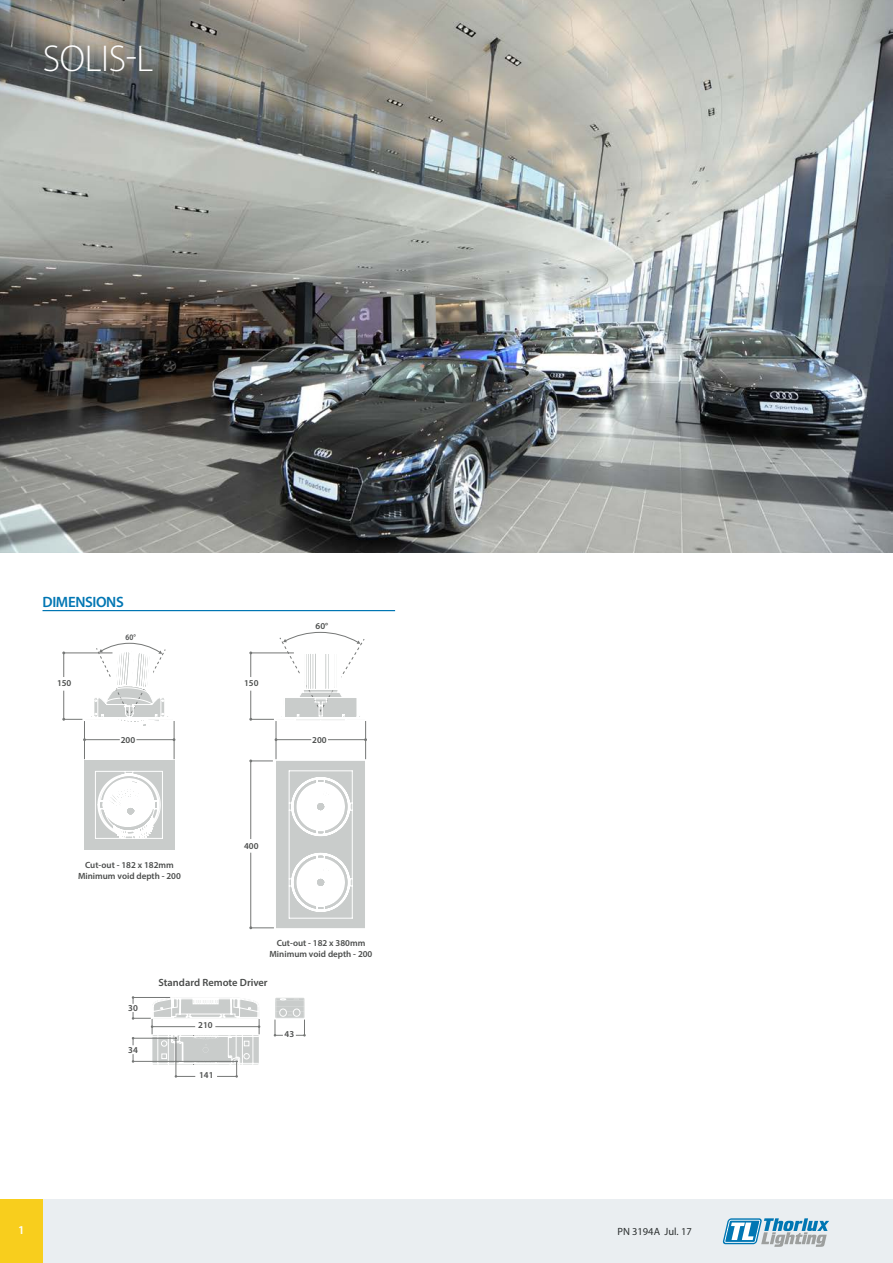
<style>
.page{position:relative;width:893px;height:1263px;background:#fff}
.page>*{position:absolute;margin:0;border:0;box-sizing:border-box;transform-origin:0 0}
.t1{font:300 37.5px "Myriad Pro";letter-spacing:-.01em;color:#fff}
.t2{font:600 15px "Myriad Pro";letter-spacing:-.025em;color:#0076b3}
.t3{font:600 12px "Myriad Pro";color:#fff}
.t4{font:600 10.5px "Myriad Pro";color:#4a4c4b}
.t5{font:10.5px "Myriad Pro";color:#2b2f2f}
.t6{font:600 9px/10.8px "Myriad Pro";color:#4a4c4b;text-align:center}
.t7{font:600 8.4px "Myriad Pro";color:#4a4c4b;scale:.88 1}
</style>
<div class="page">
<img style="left:0;top:0;width:893px;height:553px">
<hr style="left:43px;top:610px;width:352px;height:1px;background:#0076b3">
<hr style="left:84px;top:721px;width:1px;height:38px;background:#757776">
<hr style="left:85px;top:739px;width:35px;height:1px;background:#757776">
<hr style="left:136px;top:739px;width:39px;height:1px;background:#757776">
<hr style="left:174px;top:721px;width:1px;height:38px;background:#757776">
<div style="left:275px;top:760px;width:91px;height:169px;background:#c9cccb;border:1px solid #fff"></div>
<svg style="left:249px;top:759px;width:24px;height:3px"></svg>
<hr style="left:250px;top:761px;width:1px;height:78px;background:#757776">
<hr style="left:250px;top:853px;width:1px;height:76px;background:#757776">
<svg style="left:249px;top:926px;width:25px;height:3px"></svg>
<hr style="left:276px;top:721px;width:1px;height:38px;background:#757776">
<hr style="left:276px;top:739px;width:35px;height:1px;background:#757776">
<hr style="left:328px;top:739px;width:38px;height:1px;background:#757776">
<hr style="left:365px;top:721px;width:1px;height:38px;background:#757776">
<div style="left:84px;top:760px;width:90px;height:89px;background:#c9cccb"></div>
<svg style="left:95px;top:771px;width:68px;height:68px"></svg>
<svg style="left:62px;top:643px;width:112px;height:86px"></svg>
<svg style="left:289px;top:771px;width:63px;height:147px"></svg>
<svg style="left:249px;top:632px;width:116px;height:89px"></svg>
<svg style="left:132px;top:996px;width:174px;height:82px"></svg>
<div style="left:0;top:1199px;width:893px;height:64px;background:#eaeef1"></div>
<svg style="left:723px;top:1218px;width:106px;height:29px"></svg>
<div style="left:0;top:1199px;width:43px;height:64px;background:#f8ce1d"></div>
<h1 class="t1" style="left:43px;top:36px;width:112px">SOLIS-L</h1>
<h2 class="t2" style="left:43px;top:592px;width:83px">DIMENSIONS</h2>
<p class="t6" style="left:57px;top:678px;width:16px">150</p>
<p class="t7" style="left:126px;top:632px;width:13px">60°</p>
<p class="t6" style="left:121px;top:734px;width:16px">200</p>
<p class="t6" style="left:78px;top:859px;width:104px">Cut-out - 182 x 182mm<br>Minimum void depth - 200</p>
<p class="t6" style="left:244px;top:678px;width:16px">150</p>
<p class="t6" style="left:316px;top:620px;width:14px">60°</p>
<p class="t6" style="left:312px;top:734px;width:16px">200</p>
<p class="t6" style="left:244px;top:840px;width:16px">400</p>
<p class="t6" style="left:270px;top:937px;width:104px">Cut-out - 182 x 380mm<br>Minimum void depth - 200</p>
<p class="t6" style="left:128px;top:1003px;width:11px">30</p>
<p class="t6" style="left:128px;top:1044px;width:11px">34</p>
<p class="t4" style="left:158px;top:976px;width:111px">Standard Remote Driver</p>
<p class="t6" style="left:198px;top:1020px;width:16px">210</p>
<p class="t6" style="left:199px;top:1069px;width:16px">141</p>
<p class="t6" style="left:285px;top:1028px;width:11px">43</p>
<h3 class="t3" style="left:18px;top:1222px;width:8px">1</h3>
<p class="t5" style="left:617px;top:1225px;width:76px">PN 3194A Jul. 17</p>
</div>
